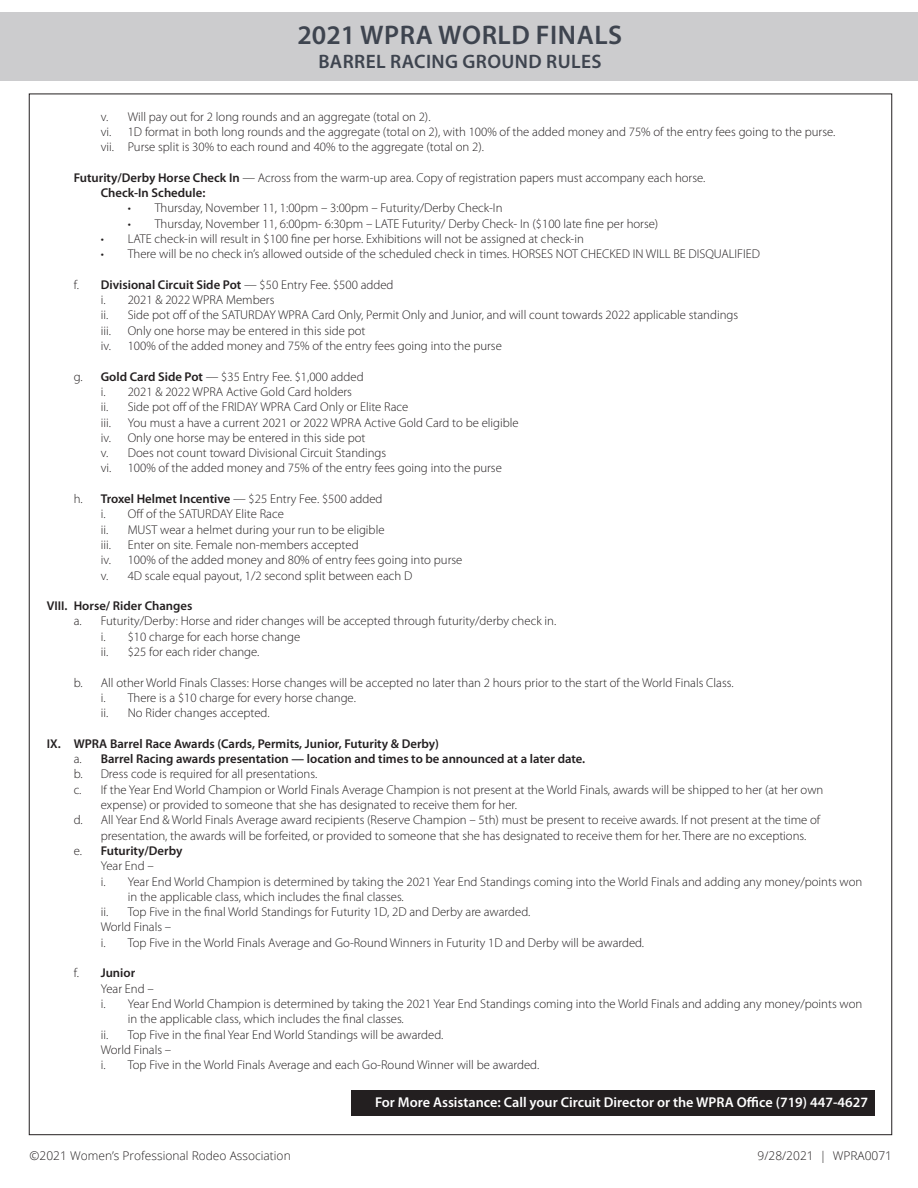
<style>
.page{position:relative;width:918px;height:1188px;background:#fff}
.page>*{position:absolute;margin:0;border:0;box-sizing:border-box;transform-origin:0 0}
.t1{font:600 27px "Myriad Pro";letter-spacing:.02em;color:#3e444f}
.t2{font:600 19.5px "Myriad Pro";letter-spacing:.02em;color:#3e444f}
.t3{font:600 14.25px "Myriad Pro";color:#fff}
.t4{font:300 12.75px "Myriad Pro";color:#231f20}
.t5{font:600 12.75px "Myriad Pro";color:#231f20}
.t6{font:300 12px "Open Sans";color:#231f20}
.s1{font-weight:600}
.s2{font-weight:300}
</style>
<div class="page">
<div style="left:351px;top:1090px;width:524px;height:25px;background:#231f20"></div>
<div style="left:0;top:12px;width:918px;height:69px;background:#ccccce"></div>
<p class="t1" style="left:297px;top:18px;width:326px">2021 WPRA WORLD FINALS</p>
<p class="t2" style="left:318px;top:49px;width:285px">BARREL RACING GROUND RULES</p>
<p class="t4" style="left:101px;top:109px;width:331px">v. Will pay out for 2 long rounds and an aggregate (total on 2).</p>
<p class="t4" style="left:101px;top:125px;width:736px">vi. 1D format in both long rounds and the aggregate (total on 2), with 100% of the added money and 75% of the entry fees going to the purse.</p>
<p class="t4" style="left:101px;top:140px;width:385px">vii. Purse split is 30% to each round and 40% to the aggregate (total on 2).</p>
<p class="t4" style="left:74px;top:170px;width:633px"><span class="s1">Futurity/Derby Horse Check In</span> — Across from the warm-up area. Copy of registration papers must accompany each horse.</p>
<p class="t5" style="left:101px;top:185px;width:106px">Check-In Schedule:</p>
<p class="t4" style="left:128px;top:201px;width:376px">• Thursday, November 11, 1:00pm – 3:00pm – Futurity/Derby Check-In</p>
<p class="t4" style="left:128px;top:216px;width:532px">• Thursday, November 11, 6:00pm- 6:30pm – LATE Futurity/ Derby Check- In ($100 late fine per horse)</p>
<p class="t4" style="left:101px;top:232px;width:485px">• LATE check-in will result in $100 fine per horse. Exhibitions will not be assigned at check-in</p>
<p class="t4" style="left:101px;top:247px;width:661px">• There will be no check in’s allowed outside of the scheduled check in times. HORSES NOT CHECKED IN WILL BE DISQUALIFIED</p>
<p class="t4" style="left:74px;top:278px;width:321px">f. <span class="s1">Divisional Circuit Side Pot</span> — $50 Entry Fee. $500 added</p>
<p class="t4" style="left:101px;top:293px;width:175px">i. 2021 &amp; 2022 WPRA Members</p>
<p class="t4" style="left:101px;top:308px;width:639px">ii. Side pot off of the SATURDAY WPRA Card Only, Permit Only and Junior, and will count towards 2022 applicable standings</p>
<p class="t4" style="left:101px;top:323px;width:12px">iii.</p>
<p class="t4" style="left:128px;top:323px;width:239px">Only one horse may be entered in this side pot</p>
<p class="t4" style="left:101px;top:339px;width:403px">iv. 100% of the added money and 75% of the entry fees going into the purse</p>
<p class="t4" style="left:74px;top:369px;width:291px">g. <span class="s1">Gold Card Side Pot</span> — $35 Entry Fee. $1,000 added</p>
<p class="t4" style="left:101px;top:385px;width:253px">i. 2021 &amp; 2022 WPRA Active Gold Card holders</p>
<p class="t4" style="left:101px;top:400px;width:309px">ii. Side pot off of the FRIDAY WPRA Card Only or Elite Race</p>
<p class="t4" style="left:101px;top:415px;width:12px">iii.</p>
<p class="t4" style="left:128px;top:415px;width:393px">You must a have a current 2021 or 2022 WPRA Active Gold Card to be eligible</p>
<p class="t4" style="left:101px;top:431px;width:266px">iv. Only one horse may be entered in this side pot</p>
<p class="t4" style="left:101px;top:446px;width:287px">v. Does not count toward Divisional Circuit Standings</p>
<p class="t4" style="left:101px;top:461px;width:403px">vi. 100% of the added money and 75% of the entry fees going into the purse</p>
<p class="t4" style="left:74px;top:492px;width:310px">h. <span class="s1">Troxel Helmet Incentive</span> — $25 Entry Fee. $500 added</p>
<p class="t4" style="left:101px;top:507px;width:185px">i. Off of the SATURDAY Elite Race</p>
<p class="t4" style="left:101px;top:522px;width:285px">ii. MUST wear a helmet during your run to be eligible</p>
<p class="t4" style="left:101px;top:538px;width:12px">iii.</p>
<p class="t4" style="left:128px;top:538px;width:232px">Enter on site. Female non-members accepted</p>
<p class="t4" style="left:101px;top:553px;width:363px">iv. 100% of the added money and 80% of entry fees going into purse</p>
<p class="t4" style="left:101px;top:568px;width:313px">v. 4D scale equal payout, 1/2 second split between each D</p>
<p class="t5" style="left:47px;top:598px;width:147px">VIII. Horse/ Rider Changes</p>
<p class="t4" style="left:74px;top:614px;width:484px">a. Futurity/Derby: Horse and rider changes will be accepted through futurity/derby check in.</p>
<p class="t4" style="left:101px;top:629px;width:201px">i. $10 charge for each horse change</p>
<p class="t4" style="left:101px;top:645px;width:160px">ii. $25 for each rider change.</p>
<p class="t4" style="left:74px;top:675px;width:661px">b. All other World Finals Classes: Horse changes will be accepted no later than 2 hours prior to the start of the World Finals Class.</p>
<p class="t4" style="left:101px;top:691px;width:257px">i. There is a $10 charge for every horse change.</p>
<p class="t4" style="left:101px;top:706px;width:170px">ii. No Rider changes accepted.</p>
<p class="t5" style="left:47px;top:735px;width:394px">IX. WPRA Barrel Race Awards (Cards, Permits, Junior, Futurity &amp; Derby)</p>
<p class="t5" style="left:74px;top:751px;width:513px"><span class="s2">a.</span> Barrel Racing awards presentation — location and times to be announced at a later date.</p>
<p class="t4" style="left:74px;top:767px;width:245px">b. Dress code is required for all presentations.</p>
<p class="t4" style="left:74px;top:782px;width:751px">c. If the Year End World Champion or World Finals Average Champion is not present at the World Finals, awards will be shipped to her (at her own</p>
<p class="t4" style="left:101px;top:798px;width:418px">expense) or provided to someone that she has designated to receive them for her.</p>
<p class="t4" style="left:74px;top:813px;width:748px">d. All Year End &amp; World Finals Average award recipients (Reserve Champion – 5th) must be present to receive awards. If not present at the time of</p>
<p class="t4" style="left:101px;top:828px;width:707px">presentation, the awards will be forfeited, or provided to someone that she has designated to receive them for her. There are no exceptions.</p>
<p class="t5" style="left:74px;top:843px;width:110px"><span class="s2">e.</span> Futurity/Derby</p>
<p class="t4" style="left:101px;top:859px;width:55px">Year End –</p>
<p class="t4" style="left:101px;top:874px;width:763px">i. Year End World Champion is determined by taking the 2021 Year End Standings coming into the World Finals and adding any money/points won</p>
<p class="t4" style="left:128px;top:890px;width:278px">in the applicable class, which includes the final classes.</p>
<p class="t4" style="left:101px;top:905px;width:431px">ii. Top Five in the final World Standings for Futurity 1D, 2D and Derby are awarded.</p>
<p class="t4" style="left:101px;top:920px;width:72px">World Finals –</p>
<p class="t4" style="left:101px;top:935px;width:545px">i. Top Five in the World Finals Average and Go-Round Winners in Futurity 1D and Derby will be awarded.</p>
<p class="t5" style="left:74px;top:965px;width:63px"><span class="s2">f.</span> Junior</p>
<p class="t4" style="left:101px;top:981px;width:55px">Year End –</p>
<p class="t4" style="left:101px;top:997px;width:763px">i. Year End World Champion is determined by taking the 2021 Year End Standings coming into the World Finals and adding any money/points won</p>
<p class="t4" style="left:128px;top:1012px;width:278px">in the applicable class, which includes the final classes.</p>
<p class="t4" style="left:101px;top:1027px;width:344px">ii. Top Five in the final Year End World Standings will be awarded.</p>
<p class="t4" style="left:101px;top:1043px;width:72px">World Finals –</p>
<p class="t4" style="left:101px;top:1058px;width:440px">i. Top Five in the World Finals Average and each Go-Round Winner will be awarded.</p>
<p class="t3" style="left:375px;top:1093px;width:495px">For More Assistance: Call your Circuit Director or the WPRA Office (719) 447-4627</p>
<p class="t6" style="left:30px;top:1148px;width:263px">©2021 Women’s Professional Rodeo Association</p>
<p class="t6" style="left:758px;top:1148px;width:136px">9/28/2021 | WPRA0071</p>
</div>
